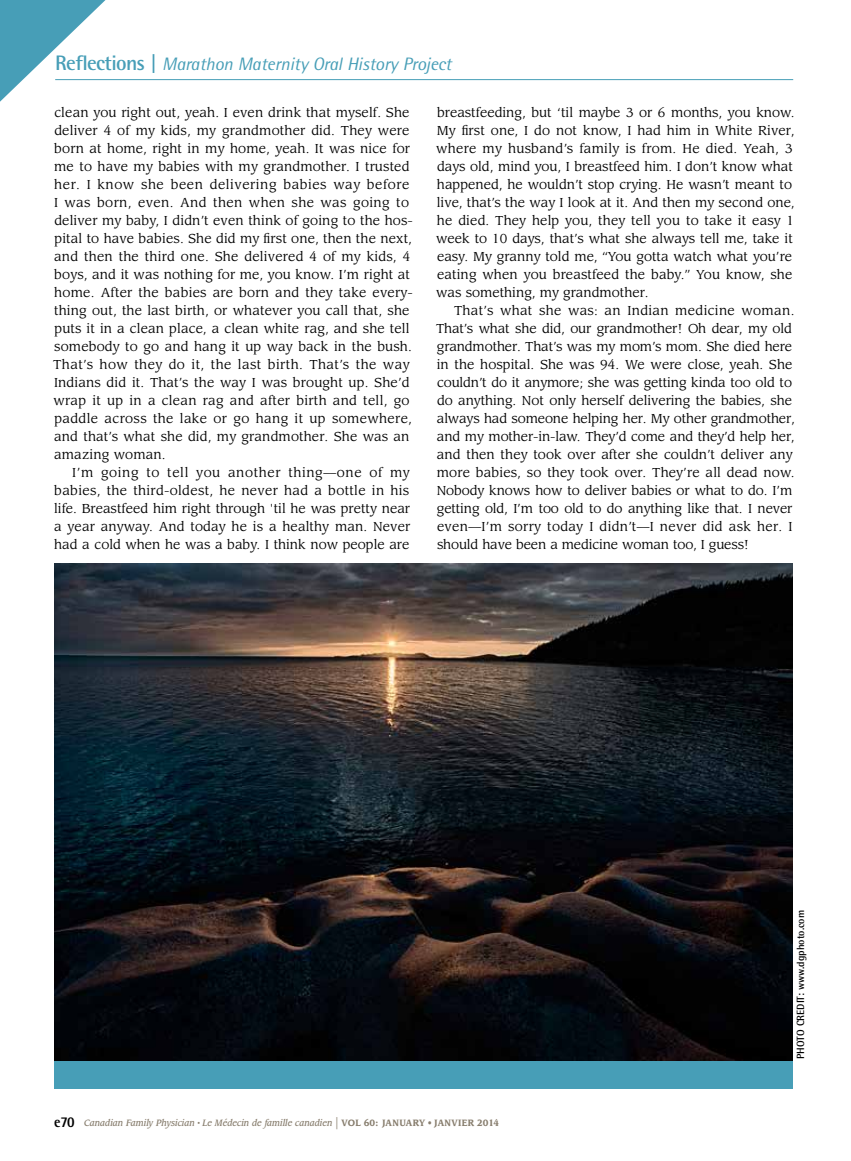
<style>
.page{position:relative;width:851px;height:1161px;background:#fff}
.page>*{position:absolute;margin:0;border:0;box-sizing:border-box;transform-origin:0 0}
.t1{font:italic 18px "Rotis Semi Sans Std";letter-spacing:-.01em;color:#479eb7}
.t2{font:12.75px/18px "Leawood Std";letter-spacing:.01em;color:#000}
.t3{font:12.75px/18px "Leawood Std";letter-spacing:-.01em;color:#000}
.t4{font:700 10.5px "Rotis Semi Sans Std";color:#000}
.t5{font:italic 500 9px "Leawood Std";color:#887e6e;scale:.9 1}
.s1{font-weight:700;font-style:normal;font-size:21px}
.s2{font-family:"Rotis Semi Sans Std";font-weight:800;font-style:normal;font-size:15px;color:#000}
.s3{font-weight:400;font-style:normal;font-size:15px}
.s4{font-weight:700;font-style:normal}
.s5{font-weight:400;font-style:normal}
</style>
<div class="page">
<hr style="left:55px;top:79px;width:738px;height:1px;background:#479eb7">
<svg style="left:0;top:0;width:127px;height:102px"></svg>
<img style="left:54px;top:563px;width:738px;height:498px">
<div style="left:54px;top:1061px;width:738px;height:28px;background:#479eb7"></div>
<h1 class="t1" style="left:55px;top:53px;width:398px"><span class="s1">Reflections |</span> Marathon Maternity Oral History Project</h1>
<p class="t2" style="left:53px;top:104px;width:361px">clean you right out, yeah. I even drink that myself. She deliver 4 of my kids, my grandmother did. They were born at home, right in my home, yeah. It was nice for me to have my babies with my grandmother. I trusted her. I know she been delivering babies way before I was born, even. And then when she was going to deliver my baby, I didn’t even think of going to the hos&shy;pital to have babies. She did my first one, then the next, and then the third one. She delivered 4 of my kids, 4 boys, and it was nothing for me, you know. I’m right at home. After the babies are born and they take every&shy;thing out, the last birth, or whatever you call that, she puts it in a clean place, a clean white rag, and she tell somebody to go and hang it up way back in the bush.<br>That’s how they do it, the last birth. That’s the way Indians did it. That’s the way I was brought up. She’d wrap it up in a clean rag and after birth and tell, go paddle across the lake or go hang it up somewhere, and that’s what she did, my grandmother. She was an amazing woman.</p>
<p class="t2" style="left:54px;top:464px;width:358px;text-align:justify;text-indent:18px">I’m going to tell you another thing—one of my babies, the third-oldest, he never had a bottle in his life. Breastfeed him right through 'til he was pretty near a year anyway. And today he is a healthy man. Never had a cold when he was a baby. I think now people are</p>
<p class="t2" style="left:436px;top:104px;width:360px">breastfeeding, but ‘til maybe 3 or 6 months, you know.<br>My first one, I do not know, I had him in White River, where my husband’s family is from. He died. Yeah, 3 days old, mind you, I breastfeed him. I don’t know what happened, he wouldn’t stop crying. He wasn’t meant to live, that’s the way I look at it. And then my second one, he died. They help you, they tell you to take it easy 1 week to 10 days, that’s what she always tell me, take it easy. My granny told me, “You gotta watch what you’re eating when you breastfeed the baby.” You know, she was something, my grandmother.</p>
<p class="t3" style="left:436px;top:302px;width:360px;text-indent:18px">That’s what she was: an Indian medicine woman.<br>That’s what she did, our grandmother! Oh dear, my old grandmother. That’s was my mom’s mom. She died here in the hospital. She was 94. We were close, yeah. She couldn’t do it anymore; she was getting kinda too old to do anything. Not only herself delivering the babies, she always had someone helping her. My other grandmother, and my mother-in-law. They’d come and they’d help her, and then they took over after she couldn’t deliver any more babies, so they took over. They’re all dead now.<br>Nobody knows how to deliver babies or what to do. I’m getting old, I’m too old to do anything like that. I never even—I’m sorry today I didn’t—I never did ask her. I should have been a medicine woman too, I guess!</p>
<p class="t5" style="left:54px;top:1118px;width:496px"><span class="s2">e70</span> Canadian Family Physician <sup>•</sup> Le Médecin de famille canadien <span class="s3">|</span> <span class="s4">VOL 60: JANUARY</span> <span class="s5">•</span> <span class="s4">JANVIER 2014</span></p>
<p class="t4" style="left:794px;top:1059px;width:150px;rotate:-90deg">PHOTO CREDIT: www.dgphoto.com</p>
</div>
